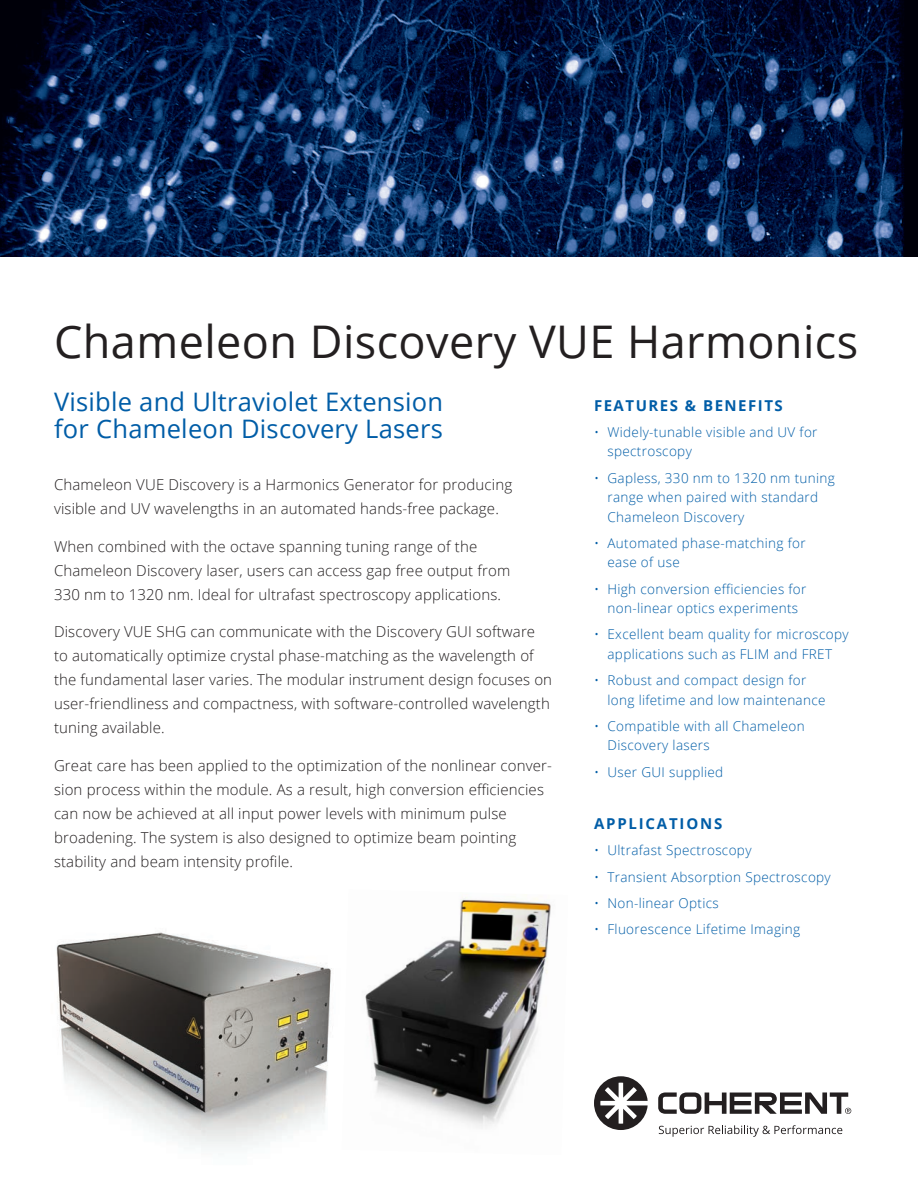
<style>
.page{position:relative;width:918px;height:1188px;background:#fff}
.page>*{position:absolute;margin:0;border:0;box-sizing:border-box;transform-origin:0 0}
.t1{font:45px "Open Sans";letter-spacing:.01em;color:#231f20}
.Subtitle{font:25.5px/27px "Open Sans";letter-spacing:.01em;color:#015da7}
.Body{font:300 15px/24px "Open Sans";letter-spacing:.01em;color:#231f20}
.FEATURES_BENEFITS_AP{font:700 15px "Open Sans";letter-spacing:.1em;color:#015da7}
.FEATURES_BENEFITS_AP-2{font:700 15px "Open Sans";letter-spacing:.12em;color:#015da7}
.Bullets{font:300 13.5px/19.5px "Open Sans";letter-spacing:.025em;color:#015da7}
</style>
<div class="page">
<svg style="left:659px;top:1125px;width:183px;height:12px"></svg>
<svg style="left:658px;top:1092px;width:193px;height:22px"></svg>
<svg style="left:594px;top:1076px;width:54px;height:54px"></svg>
<img style="left:0;top:0;width:918px;height:256px">
<img style="left:56px;top:932px;width:276px;height:216px">
<img style="left:365px;top:897px;width:186px;height:231px">
<p class="t1" style="left:54px;top:311px;width:806px">Chameleon Discovery VUE Harmonics</p>
<p class="Subtitle" style="left:54px;top:387px;width:391px">Visible and Ultraviolet Extension for Chameleon Discovery Lasers</p>
<p class="Body" style="left:54px;top:472px;width:460px">Chameleon VUE Discovery is a Harmonics Generator for producing visible and UV wavelengths in an automated hands-free package.</p>
<p class="Body" style="left:54px;top:534px;width:458px">When combined with the octave spanning tuning range of the<br>Chameleon Discovery laser, users can access gap free output from<br>330 nm to 1320 nm. Ideal for ultrafast spectroscopy applications.</p>
<p class="Body" style="left:54px;top:619px;width:500px">Discovery VUE SHG can communicate with the Discovery GUI software to automatically optimize crystal phase-matching as the wavelength of the fundamental laser varies. The modular instrument design focuses on user-friendliness and compactness, with software-controlled wavelength tuning available.</p>
<p class="Body" style="left:54px;top:753px;width:500px">Great care has been applied to the optimization of the nonlinear conver&shy;sion process within the module. As a result, high conversion efficiencies can now be achieved at all input power levels with minimum pulse broadening. The system is also designed to optimize beam pointing stability and beam intensity profile.</p>
<p class="FEATURES_BENEFITS_AP" style="left:594px;top:395px;width:190px">FEATURES &amp; BENEFITS</p>
<p class="Bullets" style="left:608px;top:422px;width:212px;text-indent:-13px">• Widely-tunable visible and UV for spectroscopy</p>
<p class="Bullets" style="left:608px;top:468px;width:229px;text-indent:-14px">• Gapless, 330 nm to 1320 nm tuning range when paired with standard<br>Chameleon Discovery</p>
<p class="Bullets" style="left:608px;top:533px;width:200px;text-indent:-14px">• Automated phase-matching for ease of use</p>
<p class="Bullets" style="left:594px;top:579px;width:214px;text-align:center">• High conversion efficiencies for non-linear optics experiments</p>
<p class="Bullets" style="left:594px;top:624px;width:256px;text-align:center">• Excellent beam quality for microscopy applications such as FLIM and FRET</p>
<p class="Bullets" style="left:608px;top:670px;width:220px;text-indent:-14px">• Robust and compact design for long lifetime and low maintenance</p>
<p class="Bullets" style="left:608px;top:716px;width:199px;text-indent:-14px">• Compatible with all Chameleon<br>Discovery lasers</p>
<p class="Bullets" style="left:594px;top:762px;width:131px">• User GUI supplied</p>
<p class="FEATURES_BENEFITS_AP-2" style="left:594px;top:813px;width:130px">APPLICATIONS</p>
<p class="Bullets" style="left:594px;top:840px;width:159px">• Ultrafast Spectroscopy</p>
<p class="Bullets" style="left:594px;top:867px;width:238px">• Transient Absorption Spectroscopy</p>
<p class="Bullets" style="left:594px;top:893px;width:126px">• Non-linear Optics</p>
<p class="Bullets" style="left:594px;top:919px;width:208px">• Fluorescence Lifetime Imaging</p>
</div>
